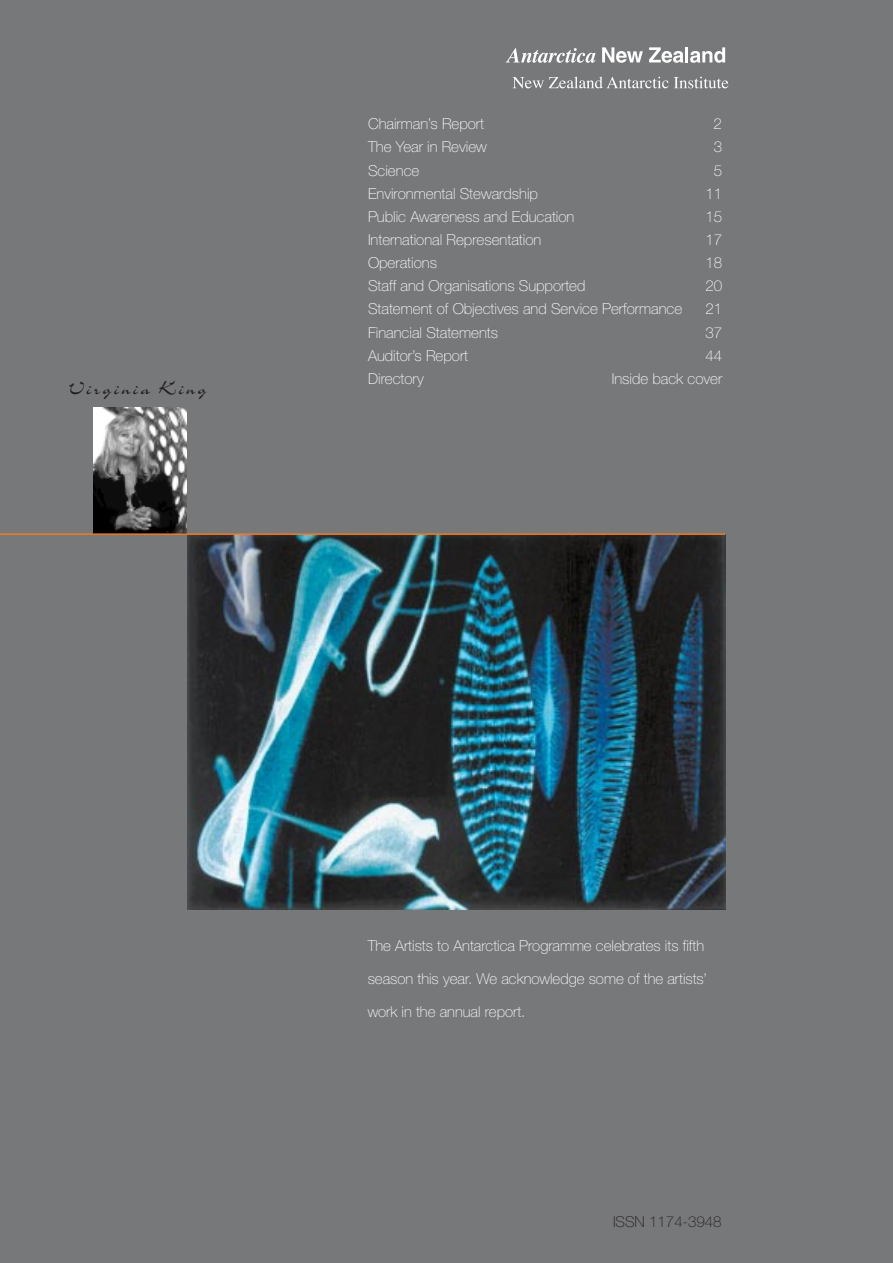
<style>
.page{position:relative;width:893px;height:1263px;background:#fff}
.page>*{position:absolute;margin:0;border:0;box-sizing:border-box;transform-origin:0 0}
.t1{font:21px "Charme";letter-spacing:.1em;color:#231f1f}
.t2{font:100 15.15px "Helvetica Neue";color:#fff}
.t3{font:100 15.15px "Helvetica Neue";color:#231f1f}
.t4{font:100 15px/33px "Helvetica Neue";color:#fff}
</style>
<div class="page">
<div style="left:0;top:0;width:892px;height:1263px;background:#77787a"></div>
<img style="left:187px;top:535px;width:538px;height:375px">
<svg style="left:506px;top:48px;width:89px;height:15px"></svg>
<svg style="left:602px;top:47px;width:41px;height:16px"></svg>
<svg style="left:649px;top:47px;width:34px;height:16px"></svg>
<hr style="left:685px;top:47px;width:3px;height:15px;background:#fff">
<svg style="left:690px;top:47px;width:35px;height:16px"></svg>
<svg style="left:512px;top:77px;width:216px;height:11px"></svg>
<img style="left:94px;top:408px;width:93px;height:125px">
<hr style="left:0;top:533px;width:725px;height:2px;background:#f4781f">
<h1 class="t1" style="left:69px;top:374px;width:139px">Virginia King</h1>
<p class="t2" style="left:368px;top:118px;width:118px">Chairman’s Report</p>
<p class="t2" style="left:713px;top:118px;width:10px">2</p>
<p class="t2" style="left:368px;top:142px;width:120px">The Year in Review</p>
<p class="t2" style="left:713px;top:142px;width:10px">3</p>
<p class="t2" style="left:368px;top:165px;width:53px">Science</p>
<p class="t2" style="left:713px;top:165px;width:10px">5</p>
<p class="t2" style="left:368px;top:188px;width:171px">Environmental Stewardship</p>
<p class="t2" style="left:705px;top:188px;width:18px">11</p>
<p class="t2" style="left:368px;top:211px;width:208px">Public Awareness and Education</p>
<p class="t2" style="left:705px;top:211px;width:18px">15</p>
<p class="t2" style="left:368px;top:234px;width:175px">International Representation</p>
<p class="t2" style="left:705px;top:234px;width:18px">17</p>
<p class="t2" style="left:368px;top:257px;width:70px">Operations</p>
<p class="t2" style="left:705px;top:257px;width:18px">18</p>
<p class="t2" style="left:368px;top:281px;width:219px">Staff and Organisations Supported</p>
<p class="t2" style="left:705px;top:281px;width:18px">20</p>
<p class="t2" style="left:368px;top:304px;width:316px">Statement of Objectives and Service Performance</p>
<p class="t2" style="left:705px;top:304px;width:18px">21</p>
<p class="t2" style="left:368px;top:327px;width:131px">Financial Statements</p>
<p class="t2" style="left:705px;top:327px;width:18px">37</p>
<p class="t2" style="left:368px;top:350px;width:102px">Auditor’s Report</p>
<p class="t2" style="left:705px;top:350px;width:18px">44</p>
<p class="t2" style="left:368px;top:373px;width:57px">Directory</p>
<p class="t2" style="left:611px;top:373px;width:112px">Inside back cover</p>
<p class="t4" style="left:367px;top:931px;width:341px">The Artists to Antarctica Programme celebrates its fifth season this year. We acknowledge some of the artists’ work in the annual report.</p>
<p class="t3" style="left:613px;top:1216px;width:110px">ISSN 1174-3948</p>
</div>
